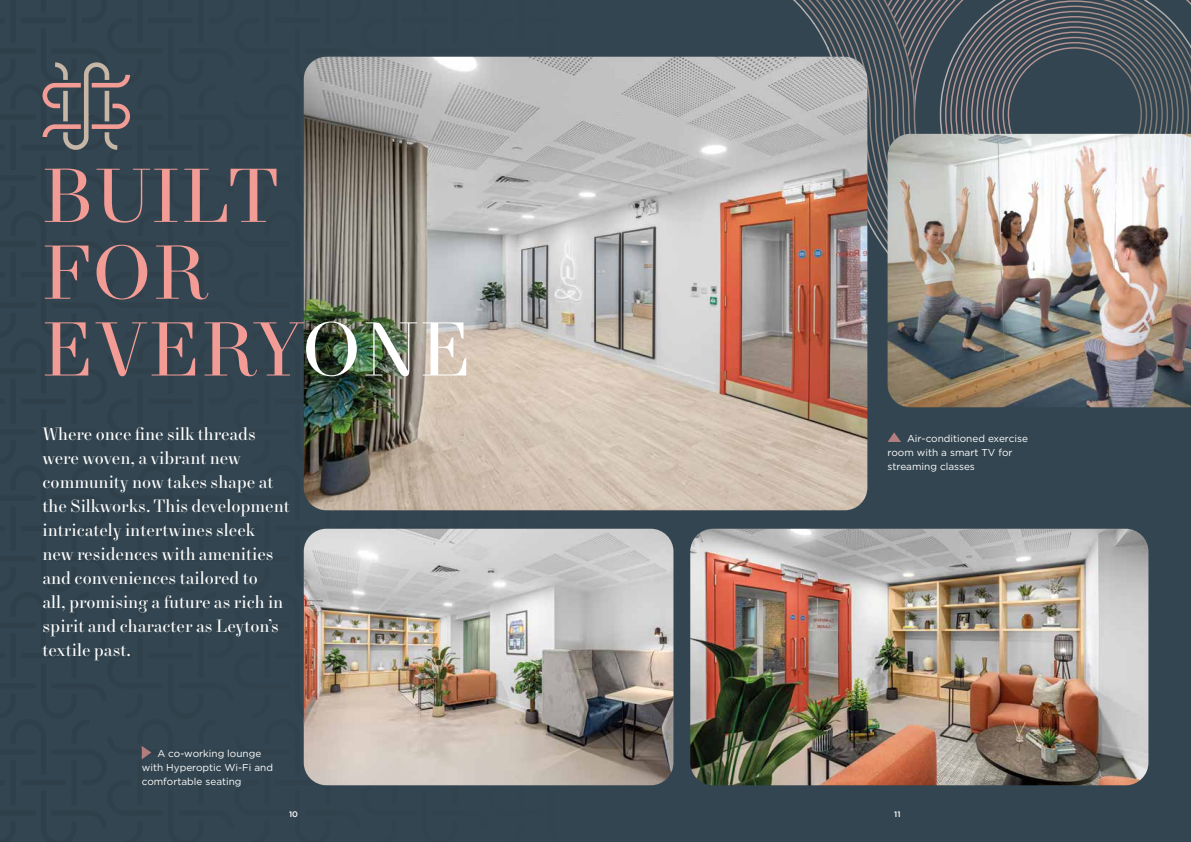
<style>
.page{position:relative;width:1191px;height:842px;background:#334550}
.page>*{position:absolute;margin:0;border:0;box-sizing:border-box;transform-origin:0 0}
.t1{font:76.8px/76.8px "New Paris Headline";letter-spacing:.03em;color:#f39b95}
.t2{font:18px/24px "New Paris Headline";color:#fff}
.t3{font:10px/14px "Gotham";color:#fff}
.t4{font:500 8px "Gotham";color:#fff}
.s1{color:#fff}
</style>
<div class="page">
<svg style="left:595px;top:0;width:286px;height:342px"></svg>
<svg style="left:881px;top:0;width:58px;height:231px"></svg>
<img style="left:761px;top:0;width:31px;height:1px">
<img style="left:792px;top:0;width:23px;height:24px">
<img style="left:812px;top:23px;width:16px;height:28px">
<img style="left:827px;top:46px;width:25px;height:11px">
<img style="left:867px;top:176px;width:8px;height:59px">
<img style="left:874px;top:231px;width:13px;height:36px">
<img style="left:939px;top:0;width:252px;height:134px">
<img style="left:304px;top:57px;width:563px;height:453px">
<img style="left:304px;top:529px;width:369px;height:256px">
<img style="left:690px;top:529px;width:458px;height:256px">
<svg style="left:142px;top:746px;width:9px;height:13px"></svg>
<svg style="left:887px;top:432px;width:14px;height:10px"></svg>
<img style="left:887px;top:134px;width:304px;height:273px">
<svg style="left:42px;top:62px;width:88px;height:88px"></svg>
<h1 class="t1" style="left:43px;top:161px;width:430px">BUILT<br>FOR<br>EVERY<span class="s1">ONE</span></h1>
<p class="t2" style="left:43px;top:423px;width:249px">Where once fine silk threads were woven, a vibrant new community now takes shape at the Silkworks. This development intricately intertwines sleek new residences with amenities and conveniences tailored to<br>all, promising a future as rich in spirit and character as Leyton’s textile past.</p>
<p class="t3" style="left:142px;top:746px;width:133px;text-indent:16px">A co-working lounge with Hyperoptic Wi-Fi and comfortable seating</p>
<p class="t3" style="left:887px;top:431px;width:142px;text-indent:19px">Air-conditioned exercise room with a smart TV for streaming classes</p>
<p class="t4" style="left:289px;top:809px;width:10px">10</p>
<p class="t4" style="left:894px;top:809px;width:8px">11</p>
</div>
